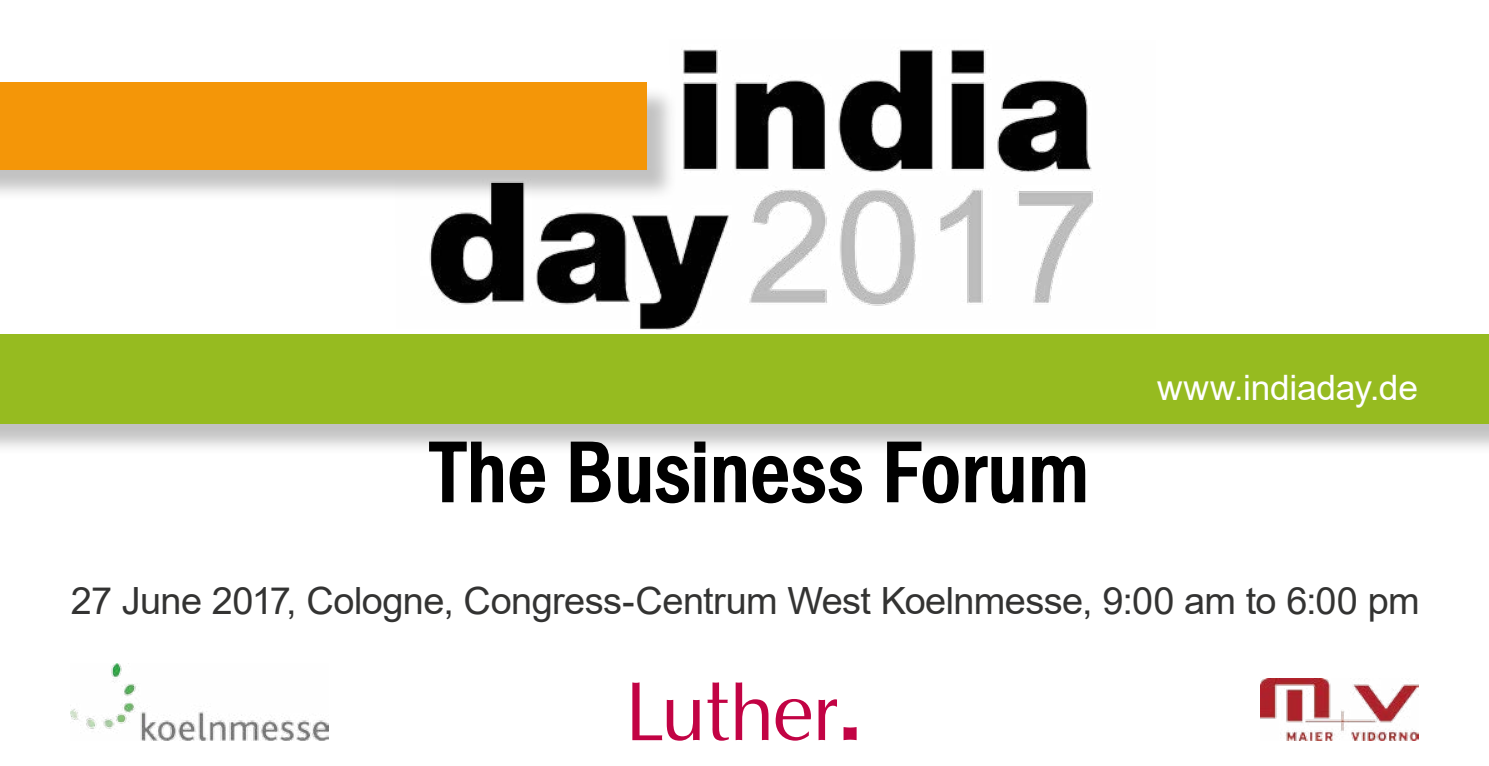
<style>
.page{position:relative;width:1489px;height:766px;background:#fff}
.page>*{position:absolute;margin:0;border:0;box-sizing:border-box;transform-origin:0 0}
.t1{font:500 condensed 88.5px "Franklin Gothic";letter-spacing:.005em;color:#000}
.t2{font:37.5px "Arial";letter-spacing:-.015em;color:#333332}
.t3{font:35px "Arial";letter-spacing:-.01em;color:#fff}
</style>
<div class="page">
<div style="left:0;top:338px;width:1488px;height:117px;background:#000;opacity:.24"></div>
<div style="left:0;top:335px;width:1488px;height:89px;background:#96bb20"></div>
<div style="left:0;top:85px;width:678px;height:116px;background:#000;opacity:.24"></div>
<div style="left:0;top:82px;width:646px;height:88px;background:#f49608"></div>
<img style="left:1260px;top:678px;width:157px;height:62px">
<img style="left:71px;top:663px;width:257px;height:77px">
<svg style="left:843px;top:727px;width:13px;height:13px"></svg>
<svg style="left:775px;top:699px;width:36px;height:41px"></svg>
<svg style="left:632px;top:682px;width:67px;height:58px"></svg>
<svg style="left:735px;top:682px;width:33px;height:58px"></svg>
<svg style="left:707px;top:682px;width:21px;height:58px"></svg>
<svg style="left:818px;top:699px;width:19px;height:41px"></svg>
<img style="left:394px;top:49px;width:699px;height:281px">
<svg style="left:428px;top:440px;width:118px;height:64px"></svg>
<svg style="left:570px;top:440px;width:41px;height:63px"></svg>
<svg style="left:617px;top:440px;width:89px;height:64px"></svg>
<svg style="left:714px;top:455px;width:148px;height:49px"></svg>
<svg style="left:886px;top:440px;width:138px;height:64px"></svg>
<svg style="left:1032px;top:455px;width:53px;height:48px"></svg>
<h1 class="t1" style="left:431px;top:414px;width:659px">The Business Forum</h1>
<p class="t3" style="left:1156px;top:364px;width:262px">www.indiaday.de</p>
<p class="t2" style="left:71px;top:574px;width:1350px">27 June 2017, Cologne, Congress-Centrum West Koelnmesse, 9:00 am to 6:00 pm</p>
</div>
